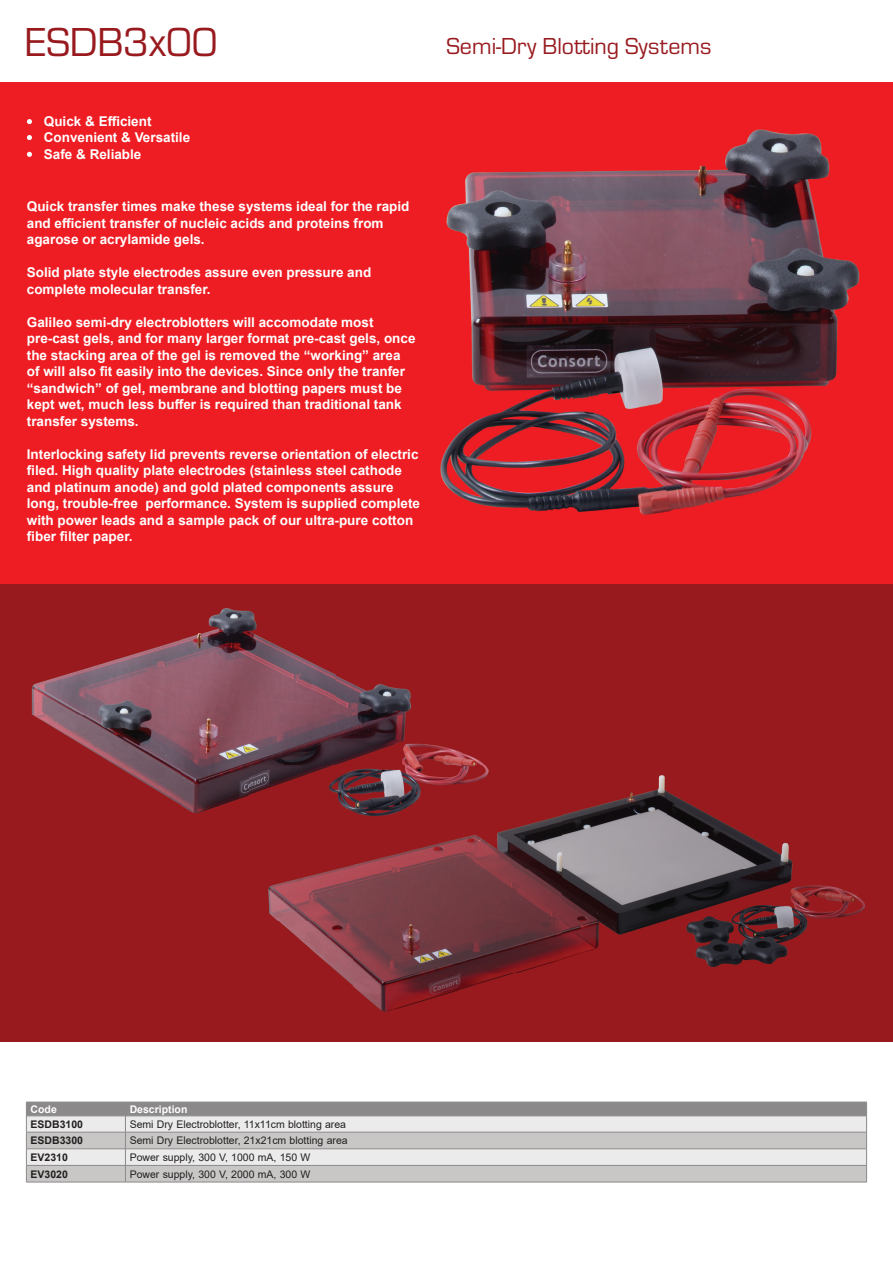
<style>
.page{position:relative;width:893px;height:1263px;background:#fff}
.page>*{position:absolute;margin:0;border:0;box-sizing:border-box;transform-origin:0 0}
.t1{font:42px "Eurostile TOT";color:#981a1e}
.t2{font:24px "Eurostile TOT";color:#981a1e}
.t3{font:700 13.5px/16.5px "Arial";color:#fff}
.t4{font:10.5px "Arial";color:#231f20}
.t5{font:700 10.5px "Arial";color:#231f20}
.t6{font:700 10.5px "Arial";color:#fff}
</style>
<div class="page">
<div style="left:0;top:583px;width:893px;height:459px;background:#981a1e"></div>
<div style="left:0;top:82px;width:893px;height:501px;background:#ee1d23"></div>
<svg style="left:27px;top:119px;width:5px;height:5px"></svg>
<svg style="left:27px;top:152px;width:5px;height:5px"></svg>
<svg style="left:27px;top:135px;width:5px;height:5px"></svg>
<svg style="left:26px;top:1102px;width:841px;height:80px;background:#c8c7c7"></svg>
<hr style="left:26px;top:1182px;width:99px;height:1px;background:#8c898a">
<hr style="left:125px;top:1182px;width:742px;height:1px;background:#8c898a">
<img style="left:440px;top:129px;width:420px;height:386px">
<img style="left:31px;top:608px;width:380px;height:107px">
<img style="left:33px;top:715px;width:252px;height:98px">
<img style="left:285px;top:715px;width:200px;height:50px">
<img style="left:458px;top:775px;width:407px;height:215px">
<img style="left:268px;top:839px;width:190px;height:173px">
<img style="left:249px;top:765px;width:244px;height:58px">
<h1 class="t1" style="left:26px;top:19px;width:193px">ESDB3x00</h1>
<h2 class="t2" style="left:446px;top:34px;width:267px">Semi-Dry Blotting Systems</h2>
<p class="t3" style="left:44px;top:113px;width:148px">Quick &amp; Efficient<br>Convenient &amp; Versatile<br>Safe &amp; Reliable</p>
<p class="t3" style="left:27px;top:198px;width:384px">Quick transfer times make these systems ideal for the rapid and efficient transfer of nucleic acids and proteins from agarose or acrylamide gels.</p>
<p class="t3" style="left:27px;top:264px;width:346px">Solid plate style electrodes assure even pressure and complete molecular transfer.</p>
<p class="t3" style="left:27px;top:314px;width:390px">Galileo semi-dry electroblotters will accomodate most pre-cast gels, and for many larger format pre-cast gels, once the stacking area of the gel is removed the “working” area of will also fit easily into the devices. Since only the tranfer “sandwich” of gel, membrane and blotting papers must be kept wet, much less buffer is required than traditional tank transfer systems.</p>
<p class="t3" style="left:27px;top:446px;width:395px">Interlocking safety lid prevents reverse orientation of electric filed. High quality plate electrodes (stainless steel cathode and platinum anode) and gold plated components assure long, trouble-free performance. System is supplied complete with power leads and a sample pack of our ultra-pure cotton fiber filter paper.</p>
<p class="t6" style="left:31px;top:1102px;width:28px">Code</p>
<p class="t6" style="left:130px;top:1102px;width:59px">Description</p>
<p class="t5" style="left:31px;top:1117px;width:54px">ESDB3100</p>
<p class="t4" style="left:130px;top:1117px;width:218px">Semi Dry Electroblotter, 11x11cm blotting area</p>
<p class="t5" style="left:31px;top:1133px;width:54px">ESDB3300</p>
<p class="t4" style="left:130px;top:1133px;width:219px">Semi Dry Electroblotter, 21x21cm blotting area</p>
<p class="t5" style="left:31px;top:1150px;width:39px">EV2310</p>
<p class="t4" style="left:130px;top:1150px;width:182px">Power supply, 300 V, 1000 mA, 150 W</p>
<p class="t5" style="left:31px;top:1166px;width:39px">EV3020</p>
<p class="t4" style="left:130px;top:1166px;width:182px">Power supply, 300 V, 2000 mA, 300 W</p>
</div>
